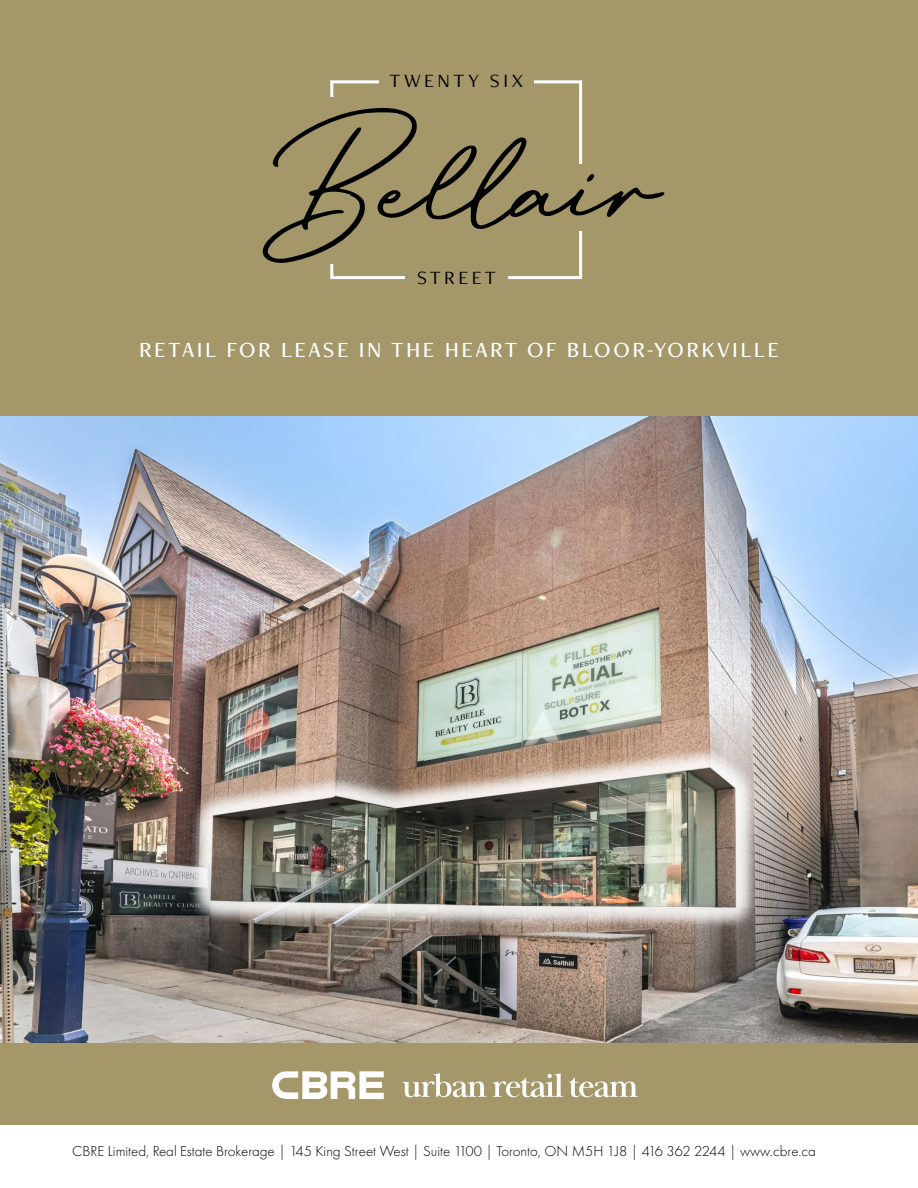
<style>
.page{position:relative;width:918px;height:1188px;background:#fff}
.page>*{position:absolute;margin:0;border:0;box-sizing:border-box;transform-origin:0 0}
.t1{font:223.95px "Retro Signature";color:#000}
.t2{font:500 22.5px "Freight Neo Pro";letter-spacing:.11em;color:#fff}
.t3{font:19.5px "Freight Neo Pro";letter-spacing:.18em;color:#000}
.t4{font:300 15px "Futura PT";color:#000}
</style>
<div class="page">
<img style="left:0;top:415px;width:918px;height:628px">
<div style="left:0;top:0;width:918px;height:415px;background:#a4976a"></div>
<div style="left:0;top:1043px;width:918px;height:82px;background:#a4976a"></div>
<svg style="left:272px;top:1071px;width:112px;height:28px"></svg>
<svg style="left:402px;top:1073px;width:84px;height:24px"></svg>
<svg style="left:493px;top:1073px;width:70px;height:24px"></svg>
<svg style="left:569px;top:1078px;width:69px;height:19px"></svg>
<div style="left:330px;top:80px;width:252px;height:199px;border:3px solid #fff"></div>
<div style="left:307px;top:98px;width:49px;height:166px;background:#a4976a"></div>
<div style="left:557px;top:165px;width:49px;height:66px;background:#a4976a"></div>
<div style="left:379px;top:73px;width:155px;height:14px;background:#a4976a"></div>
<div style="left:405px;top:271px;width:102px;height:13px;background:#a4976a"></div>
<h3 class="t3" style="left:390px;top:68px;width:135px">TWENTY SIX</h3>
<h1 class="t1" style="left:251px;top:56px;width:418px">Bellair</h1>
<h3 class="t3" style="left:417px;top:265px;width:80px">STREET</h3>
<h2 class="t2" style="left:139px;top:335px;width:641px">RETAIL FOR LEASE IN THE HEART OF BLOOR-YORKVILLE</h2>
<p class="t4" style="left:72px;top:1143px;width:745px">CBRE Limited, Real Estate Brokerage | 145 King Street West | Suite 1100 | Toronto, ON M5H 1J8 | 416 362 2244 | www.cbre.ca</p>
</div>
